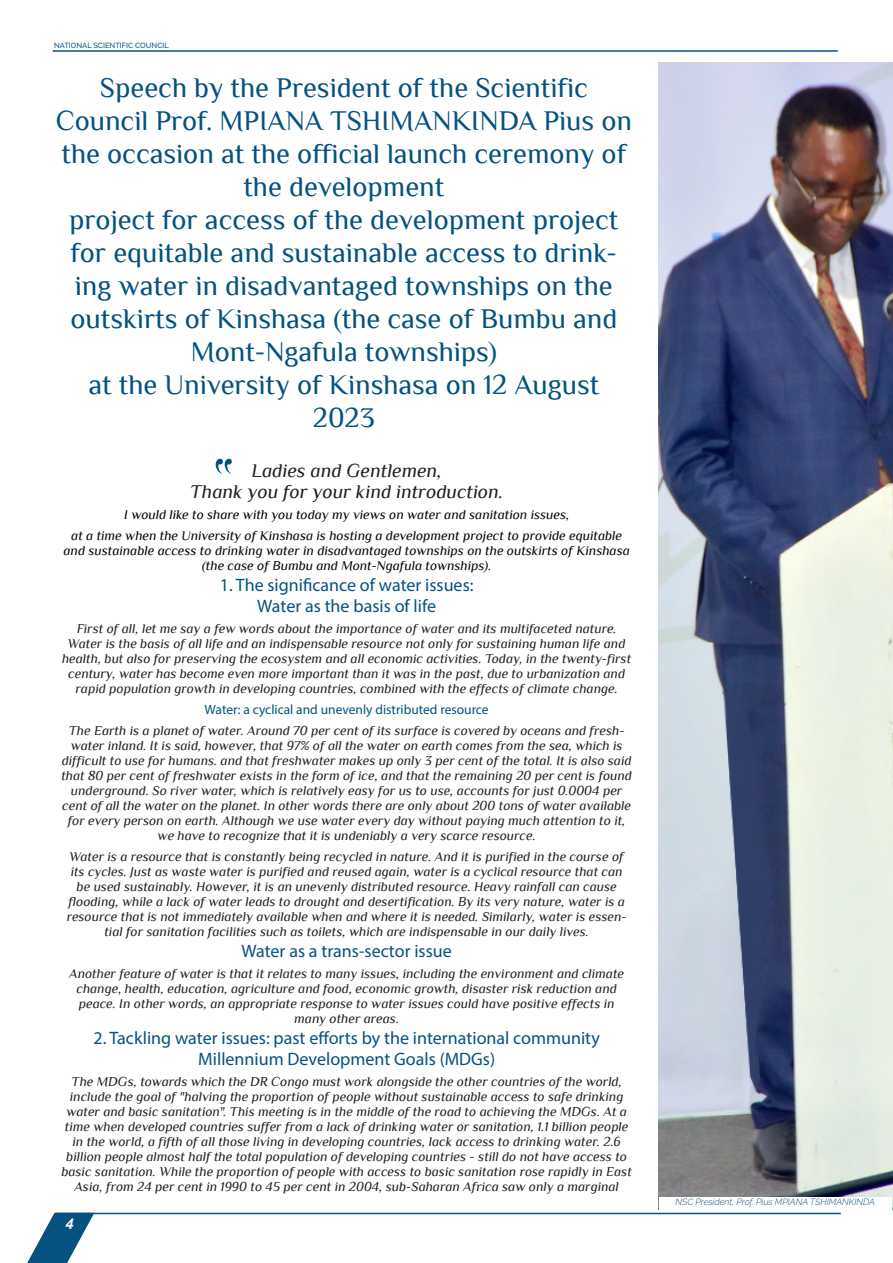
<style>
.page{position:relative;width:893px;height:1263px;background:#fff}
.page>*{position:absolute;margin:0;border:0;box-sizing:border-box;transform-origin:0 0}
.t1{font:28.5px/33px "Philosopher";color:#055281;text-align:center}
.t2{font:italic 19.5px "Philosopher";color:#231f20}
.t3{font:18px "Myriad Pro";color:#055281}
.t4{font:italic 700 15px "Raleway";color:#fff}
.t5{font:italic 13.5px/15px "Philosopher";color:#231f20;text-align:center}
.t6{font:italic 13.5px/15px "Philosopher";color:#040503;text-align:center}
.t7{font:13.5px "Myriad Pro";color:#055281}
.t8{font:italic 300 9px "Raleway";color:#055281}
.t9{font:500 7.5px "Raleway";color:#055281}
</style>
<div class="page">
<img style="left:659px;top:62px;width:234px;height:1147px">
<div style="left:659px;top:1197px;width:232px;height:12px;background:#fff"></div>
<hr style="left:56px;top:1213px;width:785px;height:1px;background:#055281">
<svg style="left:27px;top:1213px;width:67px;height:50px"></svg>
<hr style="left:53px;top:50px;width:785px;height:2px;background:#055281">
<p class="t9" style="left:54px;top:41px;width:116px">NATIONAL SCIENTIFIC COUNCIL</p>
<p class="t1" style="left:100px;top:72px;width:489px">Speech by the President of the Scientific</p>
<p class="t1" style="left:56px;top:105px;width:578px">Council Prof. MPIANA TSHIMANKINDA Pius on the occasion at the official launch ceremony of the development</p>
<p class="t1" style="left:69px;top:204px;width:551px">project for access of the development project for equitable and sustainable access to drink&shy;ing water in disadvantaged townships on the outskirts of Kinshasa (the case of Bumbu and Mont-Ngafula townships)</p>
<p class="t1" style="left:88px;top:369px;width:512px">at the University of Kinshasa on 12 August<br>2023</p>
<p class="t2" style="left:251px;top:460px;width:192px">Ladies and Gentlemen,</p>
<p class="t2" style="left:190px;top:481px;width:315px">Thank you for your kind introduction.</p>
<p class="t6" style="left:124px;top:507px;width:447px">I would like to share with you today my views on water and sanitation issues,</p>
<p class="t6" style="left:64px;top:528px;width:568px">at a time when the University of Kinshasa is hosting a development project to provide equitable and sustainable access to drinking water in disadvantaged townships on the outskirts of Kinshasa (the case of Bumbu and Mont-Ngafula townships).</p>
<p class="t3" style="left:220px;top:574px;width:255px">1. The significance of water issues:</p>
<p class="t3" style="left:257px;top:595px;width:180px">Water as the basis of life</p>
<p class="t5" style="left:62px;top:621px;width:571px">First of all, let me say a few words about the importance of water and its multifaceted nature.<br>Water is the basis of all life and an indispensable resource not only for sustaining human life and health, but also for preserving the ecosystem and all economic activities. Today, in the twenty-first century, water has become even more important than it was in the past, due to urbanization and rapid population growth in developing countries, combined with the effects of climate change.</p>
<p class="t7" style="left:205px;top:701px;width:286px">Water: a cyclical and unevenly distributed resource</p>
<p class="t5" style="left:61px;top:723px;width:572px">The Earth is a planet of water. Around 70 per cent of its surface is covered by oceans and fresh&shy;water inland. It is said, however, that 97% of all the water on earth comes from the sea, which is difficult to use for humans. and that freshwater makes up only 3 per cent of the total. It is also said that 80 per cent of freshwater exists in the form of ice, and that the remaining 20 per cent is found underground. So river water, which is relatively easy for us to use, accounts for just 0.0004 per cent of all the water on the planet. In other words there are only about 200 tons of water available for every person on earth. Although we use water every day without paying much attention to it, we have to recognize that it is undeniably a very scarce resource.</p>
<p class="t5" style="left:67px;top:849px;width:561px">Water is a resource that is constantly being recycled in nature. And it is purified in the course of its cycles. Just as waste water is purified and reused again, water is a cyclical resource that can be used sustainably. However, it is an unevenly distributed resource. Heavy rainfall can cause flooding, while a lack of water leads to drought and desertification. By its very nature, water is a resource that is not immediately available when and where it is needed. Similarly, water is essen&shy;tial for sanitation facilities such as toilets, which are indispensable in our daily lives.</p>
<p class="t3" style="left:242px;top:940px;width:212px">Water as a trans-sector issue</p>
<p class="t5" style="left:69px;top:966px;width:556px">Another feature of water is that it relates to many issues, including the environment and climate change, health, education, agriculture and food, economic growth, disaster risk reduction and peace. In other words, an appropriate response to water issues could have positive effects in many other areas.</p>
<p class="t3" style="left:93px;top:1027px;width:508px">2. Tackling water issues: past efforts by the international community</p>
<p class="t3" style="left:198px;top:1048px;width:298px">Millennium Development Goals (MDGs)</p>
<p class="t5" style="left:61px;top:1074px;width:572px">The MDGs, towards which the DR Congo must work alongside the other countries of the world, include the goal of "halving the proportion of people without sustainable access to safe drinking water and basic sanitation". This meeting is in the middle of the road to achieving the MDGs. At a time when developed countries suffer from a lack of drinking water or sanitation, 1.1 billion people in the world, a fifth of all those living in developing countries, lack access to drinking water. 2.6 billion people almost half the total population of developing countries - still do not have access to basic sanitation. While the proportion of people with access to basic sanitation rose rapidly in East Asia, from 24 per cent in 1990 to 45 per cent in 2004, sub-Saharan Africa saw only a marginal</p>
<p class="t4" style="left:66px;top:1213px;width:10px">4</p>
<p class="t8" style="left:675px;top:1197px;width:201px">NSC President, Prof. Pius MPIANA TSHIMANKINDA</p>
</div>
